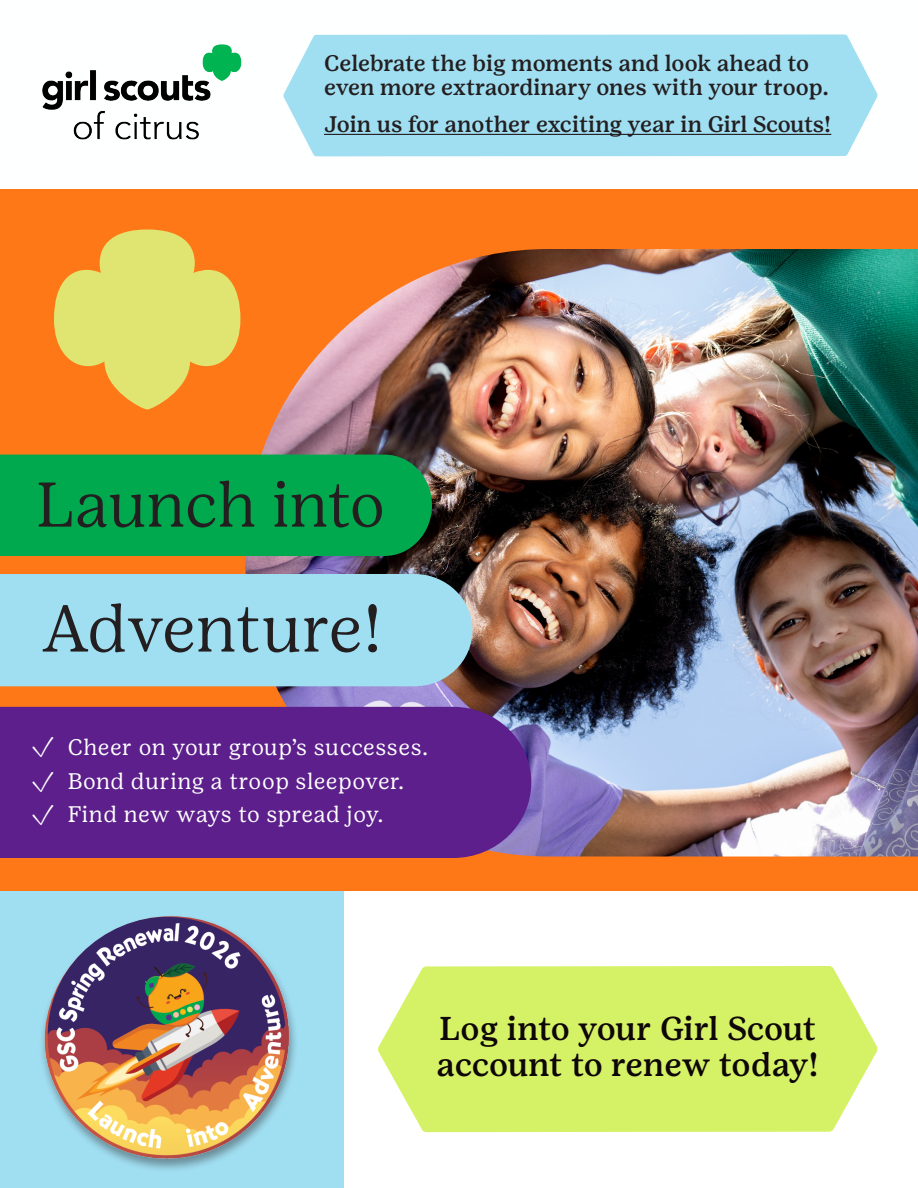
<style>
.page{position:relative;width:918px;height:1188px;background:#fff}
.page>*{position:absolute;margin:0;border:0;box-sizing:border-box;transform-origin:0 0}
.t1{font:300 66px "Girl Scout Display";letter-spacing:.01em;color:#231f20}
.t2{font:300 63px "Girl Scout Display";letter-spacing:.02em;color:#231f20}
.t3{font:500 33px/36px "Girl Scout Text";letter-spacing:-.015em;color:#0e0607}
.t4{font:300 30.6px "Girl Scout Display";color:#fff}
.t5{font:500 22.5px/24px "Girl Scout Text";letter-spacing:-.01em;color:#231f20}
.t6{font:22.5px "Girl Scout Text";letter-spacing:.025em;color:#fff}
</style>
<div class="page">
<div style="left:0;top:189px;width:918px;height:702px;background:#ff7818"></div>
<img style="left:245px;top:249px;width:673px;height:607px">
<div style="left:0;top:574px;width:472px;height:112px;background:#a0def1"></div>
<div style="left:0;top:707px;width:531px;height:151px;background:#5c1f8b"></div>
<div style="left:0;top:455px;width:432px;height:101px;background:#00a84e"></div>
<div style="left:283px;top:35px;width:595px;height:121px;background:#a0def1"></div>
<svg style="left:378px;top:966px;width:500px;height:166px;background:#d8f375"></svg>
<img style="left:42px;top:44px;width:200px;height:96px">
<svg style="left:54px;top:229px;width:186px;height:180px"></svg>
<hr style="left:324px;top:134px;width:507px;height:1px;background:#231f20">
<div style="left:0;top:891px;width:343px;height:297px;background:#a0def1"></div>
<img style="left:44px;top:916px;width:253px;height:253px;border-radius:126px">
<p class="t5" style="left:324px;top:51px;width:506px">Celebrate the big moments and look ahead to even more extraordinary ones with your troop.</p>
<p class="t5" style="left:324px;top:112px;width:509px">Join us for another exciting year in Girl Scouts!</p>
<p class="t2" style="left:37px;top:469px;width:349px">Launch into</p>
<p class="t1" style="left:43px;top:591px;width:340px">Adventure!</p>
<p class="t4" style="left:31px;top:729px;width:24px">✓</p>
<p class="t4" style="left:31px;top:764px;width:24px">✓</p>
<p class="t4" style="left:31px;top:797px;width:24px">✓</p>
<p class="t6" style="left:68px;top:734px;width:362px">Cheer on your group’s successes.</p>
<p class="t6" style="left:68px;top:768px;width:338px">Bond during a troop sleepover.</p>
<p class="t6" style="left:68px;top:802px;width:317px">Find new ways to spread joy.</p>
<p class="t3" style="left:437px;top:1011px;width:384px">Log into your Girl Scout account to renew today!</p>
</div>
